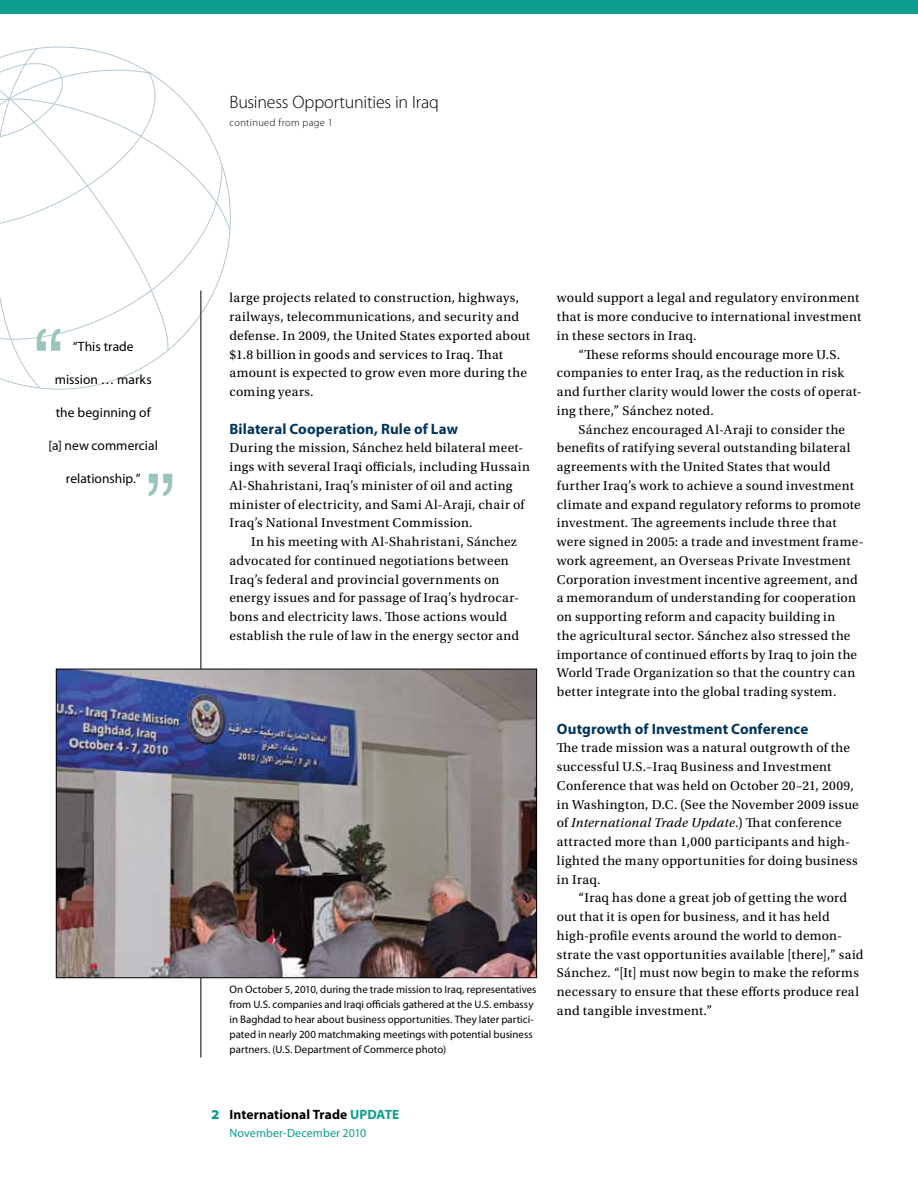
<style>
.page{position:relative;width:918px;height:1188px;background:#fff}
.page>*{position:absolute;margin:0;border:0;box-sizing:border-box;transform-origin:0 0}
.t1{font:300 18px "Myriad Pro";letter-spacing:-.01em;color:#000}
.t2{font:700 15px "Myriad Pro";letter-spacing:.005em;color:#00355f}
.t3{font:13.5px/18.8px "Utopia Std";letter-spacing:.025em;color:#000}
.t4{font:13.5px "Myriad Pro";color:#000}
.t5{font:700 13.5px "Myriad Pro";letter-spacing:.01em;color:#000}
.t6{font:900 semi-expanded 13.5px "Myriad Pro";color:#0d9e8e}
.t7{font:12px "Myriad Pro";letter-spacing:.01em;color:#0d9e8e}
.t8{font:10.8px/15px "Myriad Pro";color:#000}
.t9{font:300 10.5px "Myriad Pro";letter-spacing:.04em;color:#000}
.s1{font-style:italic}
.s2{color:#0d9e8e}
</style>
<div class="page">
<hr style="left:201px;top:291px;width:1px;height:767px;background:#000">
<div style="left:0;top:0;width:918px;height:14px;background:#0d9e8e"></div>
<svg style="left:0;top:47px;width:231px;height:342px"></svg>
<svg style="left:149px;top:474px;width:23px;height:22px"></svg>
<img style="left:58px;top:671px;width:477px;height:305px">
<div style="left:56px;top:669px;width:481px;height:309px;border:1px solid #000"></div>
<h1 class="t1" style="left:230px;top:92px;width:211px">Business Opportunities in Iraq</h1>
<p class="t9" style="left:230px;top:117px;width:105px">continued from page 1</p>
<p class="t4" style="left:73px;top:340px;width:63px">“This trade</p>
<p class="t4" style="left:55px;top:373px;width:98px">mission … marks</p>
<p class="t4" style="left:56px;top:406px;width:96px">the beginning of</p>
<p class="t4" style="left:49px;top:439px;width:111px">[a] new commercial</p>
<p class="t4" style="left:66px;top:472px;width:76px">relationship.”</p>
<p class="t3" style="left:230px;top:289px;width:302px">large projects related to construction, highways, railways, telecommunications, and security and defense. In 2009, the United States exported about $1.8 billion in goods and services to Iraq. That amount is expected to grow even more during the coming years.</p>
<p class="t2" style="left:230px;top:420px;width:230px">Bilateral Cooperation, Rule of Law</p>
<p class="t3" style="left:230px;top:439px;width:302px">During the mission, Sánchez held bilateral meet&shy;ings with several Iraqi officials, including Hussain Al-Shahristani, Iraq’s minister of oil and acting minister of electricity, and Sami Al-Araji, chair of Iraq’s National Investment Commission.</p>
<p class="t3" style="left:230px;top:533px;width:291px;text-indent:22px">In his meeting with Al-Shahristani, Sánchez advocated for continued negotiations between Iraq’s federal and provincial governments on energy issues and for passage of Iraq’s hydrocar&shy;bons and electricity laws. Those actions would establish the rule of law in the energy sector and</p>
<p class="t8" style="left:230px;top:982px;width:309px">On October 5, 2010, during the trade mission to Iraq, representatives from U.S. companies and Iraqi officials gathered at the U.S. embassy in Baghdad to hear about business opportunities. They later partici&shy;pated in nearly 200 matchmaking meetings with potential business partners. (U.S. Department of Commerce photo)</p>
<p class="t3" style="left:557px;top:289px;width:304px">would support a legal and regulatory environment</p>
<p class="t3" style="left:557px;top:308px;width:306px">that is more conducive to international investment</p>
<p class="t3" style="left:557px;top:326px;width:141px">in these sectors in Iraq.</p>
<p class="t3" style="left:578px;top:345px;width:263px">“These reforms should encourage more U.S.</p>
<p class="t3" style="left:557px;top:364px;width:289px">companies to enter Iraq, as the reduction in risk</p>
<p class="t3" style="left:557px;top:383px;width:306px">and further clarity would lower the costs of operat-</p>
<p class="t3" style="left:557px;top:401px;width:159px">ing there,” Sánchez noted.</p>
<p class="t3" style="left:578px;top:420px;width:268px">Sánchez encouraged Al-Araji to consider the</p>
<p class="t3" style="left:557px;top:439px;width:295px">benefits of ratifying several outstanding bilateral</p>
<p class="t3" style="left:557px;top:458px;width:275px">agreements with the United States that would</p>
<p class="t3" style="left:557px;top:476px;width:299px">further Iraq’s work to achieve a sound investment</p>
<p class="t3" style="left:557px;top:495px;width:306px">climate and expand regulatory reforms to promote</p>
<p class="t3" style="left:557px;top:514px;width:281px">investment. The agreements include three that</p>
<p class="t3" style="left:557px;top:533px;width:308px">were signed in 2005: a trade and investment frame-</p>
<p class="t3" style="left:557px;top:551px;width:295px">work agreement, an Overseas Private Investment</p>
<p class="t3" style="left:557px;top:570px;width:302px">Corporation investment incentive agreement, and</p>
<p class="t3" style="left:557px;top:589px;width:301px">a memorandum of understanding for cooperation</p>
<p class="t3" style="left:557px;top:608px;width:280px">on supporting reform and capacity building in</p>
<p class="t3" style="left:557px;top:626px;width:295px">the agricultural sector. Sánchez also stressed the</p>
<p class="t3" style="left:557px;top:645px;width:302px">importance of continued efforts by Iraq to join the</p>
<p class="t3" style="left:557px;top:664px;width:300px">World Trade Organization so that the country can</p>
<p class="t3" style="left:557px;top:683px;width:281px">better integrate into the global trading system.</p>
<p class="t2" style="left:557px;top:720px;width:253px">Outgrowth of Investment Conference</p>
<p class="t3" style="left:557px;top:739px;width:304px">The trade mission was a natural outgrowth of the successful U.S.–Iraq Business and Investment Conference that was held on October 20–21, 2009, in Washington, D.C. (See the November 2009 issue of <span class="s1">International Trade Update</span>.) That conference attracted more than 1,000 participants and high&shy;lighted the many opportunities for doing business in Iraq.</p>
<p class="t3" style="left:557px;top:889px;width:308px;text-indent:22px">“Iraq has done a great job of getting the word out that it is open for business, and it has held high-profile events around the world to demon&shy;strate the vast opportunities available [there],” said Sánchez. “[It] must now begin to make the reforms necessary to ensure that these efforts produce real and tangible investment.”</p>
<p class="t6" style="left:211px;top:1107px;width:10px">2</p>
<p class="t5" style="left:230px;top:1107px;width:171px">International Trade <span class="s2">UPDATE</span></p>
<p class="t7" style="left:230px;top:1126px;width:138px">November-December 2010</p>
</div>
